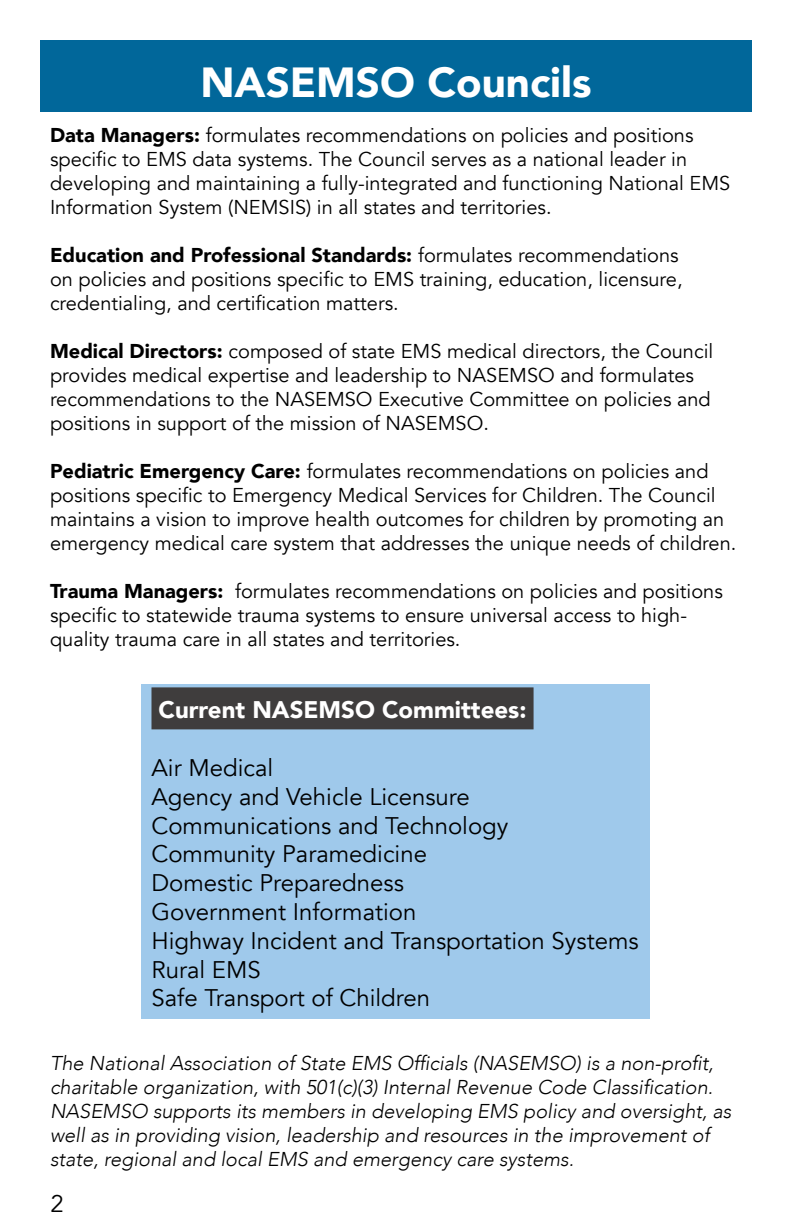
<style>
.page{position:relative;width:792px;height:1224px;background:#fff}
.page>*{position:absolute;margin:0;border:0;box-sizing:border-box;transform-origin:0 0}
.t1{font:900 42px "Avenir";color:#fff}
.t2{font:24px/28.8px "Avenir";color:#000}
.t3{font:900 24px "Avenir";color:#fff}
.t4{font:20px/24px "Avenir";color:#000}
.t5{font:italic 300 20px/24px "Avenir";color:#000}
.s1{font-weight:900}
</style>
<div class="page">
<div style="left:142px;top:684px;width:508px;height:335px;background:#9fc9eb"></div>
<div style="left:152px;top:687px;width:382px;height:42px;background:#3f3d3d"></div>
<div style="left:40px;top:40px;width:712px;height:72px;background:#01679a"></div>
<h1 class="t1" style="left:200px;top:46px;width:393px">NASEMSO Councils</h1>
<p class="t4" style="left:50px;top:123px;width:682px"><span class="s1">Data Managers:</span> formulates recommendations on policies and positions specific to EMS data systems. The Council serves as a national leader in developing and maintaining a fully-integrated and functioning National EMS Information System (NEMSIS) in all states and territories.</p>
<p class="t4" style="left:50px;top:243px;width:634px"><span class="s1">Education and Professional Standards:</span> formulates recommendations on policies and positions specific to EMS training, education, licensure, credentialing, and certification matters.</p>
<p class="t4" style="left:50px;top:339px;width:665px"><span class="s1">Medical Directors:</span> composed of state EMS medical directors, the Council provides medical expertise and leadership to NASEMSO and formulates recommendations to the NASEMSO Executive Committee on policies and positions in support of the mission of NASEMSO.</p>
<p class="t4" style="left:50px;top:459px;width:688px"><span class="s1">Pediatric Emergency Care:</span> formulates recommendations on policies and positions specific to Emergency Medical Services for Children. The Council maintains a vision to improve health outcomes for children by promoting an emergency medical care system that addresses the unique needs of children.</p>
<p class="t4" style="left:50px;top:579px;width:674px"><span class="s1">Trauma Managers:</span> formulates recommendations on policies and positions specific to statewide trauma systems to ensure universal access to high&shy;quality trauma care in all states and territories.</p>
<p class="t3" style="left:159px;top:689px;width:369px">Current NASEMSO Committees:</p>
<p class="t2" style="left:152px;top:754px;width:489px">Air Medical<br>Agency and Vehicle Licensure<br>Communications and Technology<br>Community Paramedicine<br>Domestic Preparedness<br>Government Information<br>Highway Incident and Transportation Systems<br>Rural EMS<br>Safe Transport of Children</p>
<p class="t5" style="left:50px;top:1051px;width:683px">The National Association of State EMS Officials (NASEMSO) is a non-profit, charitable organization, with 501(c)(3) Internal Revenue Code Classification.<br>NASEMSO supports its members in developing EMS policy and oversight, as well as in providing vision, leadership and resources in the improvement of state, regional and local EMS and emergency care systems.</p>
<p class="t2" style="left:51px;top:1190px;width:15px">2</p>
</div>
